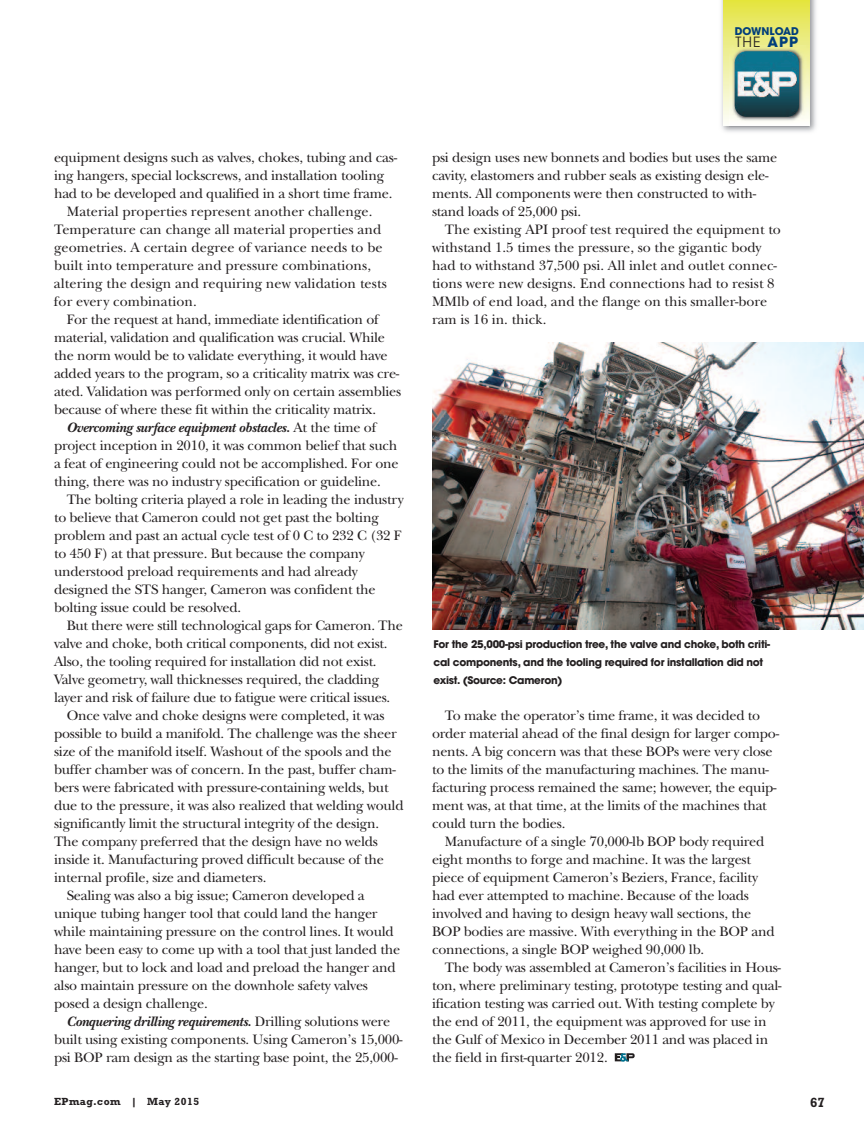
<style>
.page{position:relative;width:864px;height:1134px;background:#fff}
.page>*{position:absolute;margin:0;border:0;box-sizing:border-box;transform-origin:0 0}
.t1{font:14.25px/18px "New Baskerville";letter-spacing:-.015em;color:#231f20}
.t2{font:14.25px "New Baskerville";letter-spacing:.005em;color:#231f20}
.t3{font:italic 700 14.25px "New Baskerville";letter-spacing:-.015em;color:#231f20}
.t4{font:14.1px "Avant Garde";color:#231f20}
.t5{font:700 13.5px "Rockwell Std";color:#231f20}
.t6{font:700 10.5px/18px "Avant Garde";letter-spacing:-.025em;color:#231f20}
.t7{font:700 10.5px "Rockwell Std";letter-spacing:.05em;color:#231f20}
.t8{font:700 10.5px "Avant Garde";color:#013e7b}
.s1{font-weight:700;color:#013e7b}
.s2{font-weight:400;font-style:normal}
</style>
<div class="page">
<svg style="left:615px;top:1053px;width:20px;height:9px"></svg>
<img style="left:721px;top:0;width:95px;height:132px">
<div style="left:724px;top:0;width:86px;height:126px;background:linear-gradient(to bottom,#e3e445,#fcfdfa)"></div>
<img style="left:729px;top:46px;width:80px;height:81px">
<img style="left:735px;top:51px;width:64px;height:66px;border-radius:12px">
<img style="left:432px;top:342px;width:432px;height:287px">
<p class="t8" style="left:735px;top:28px;width:66px">DOWNLOAD</p>
<p class="t4" style="left:735px;top:37px;width:64px">THE <span class="s1">APP</span></p>
<p class="t1" style="left:54px;top:150px;width:345px">equipment designs such as valves, chokes, tubing and cas-</p>
<p class="t1" style="left:54px;top:168px;width:332px">ing hangers, special lockscrews, and installation tooling</p>
<p class="t1" style="left:54px;top:186px;width:340px">had to be developed and qualified in a short time frame.</p>
<p class="t2" style="left:67px;top:206px;width:307px">Material properties represent another challenge.</p>
<p class="t2" style="left:54px;top:224px;width:329px">Temperature can change all material properties and</p>
<p class="t2" style="left:54px;top:242px;width:330px">geometries. A certain degree of variance needs to be</p>
<p class="t2" style="left:54px;top:260px;width:319px">built into temperature and pressure combinations,</p>
<p class="t2" style="left:54px;top:278px;width:334px">altering the design and requiring new validation tests</p>
<p class="t2" style="left:54px;top:296px;width:144px">for every combination.</p>
<p class="t1" style="left:67px;top:312px;width:313px">For the request at hand, immediate identification of</p>
<p class="t1" style="left:54px;top:330px;width:333px">material, validation and qualification was crucial. While</p>
<p class="t1" style="left:54px;top:348px;width:335px">the norm would be to validate everything, it would have</p>
<p class="t1" style="left:54px;top:366px;width:347px">added years to the program, so a criticality matrix was cre-</p>
<p class="t1" style="left:54px;top:384px;width:349px">ated. Validation was performed only on certain assemblies</p>
<p class="t1" style="left:54px;top:402px;width:324px">because of where these fit within the criticality matrix.</p>
<p class="t3" style="left:67px;top:423px;width:311px">Overcoming surface equipment obstacles. <span class="s2">At the time of</span></p>
<p class="t1" style="left:54px;top:438px;width:345px">project inception in 2010, it was common belief that such</p>
<p class="t1" style="left:54px;top:456px;width:346px">a feat of engineering could not be accomplished. For one</p>
<p class="t1" style="left:54px;top:474px;width:328px">thing, there was no industry specification or guideline.</p>
<p class="t1" style="left:67px;top:492px;width:339px">The bolting criteria played a role in leading the industry</p>
<p class="t1" style="left:54px;top:510px;width:326px">to believe that Cameron could not get past the bolting</p>
<p class="t1" style="left:54px;top:528px;width:349px">problem and past an actual cycle test of 0 C to 232 C (32 F</p>
<p class="t1" style="left:54px;top:546px;width:312px">to 450 F) at that pressure. But because the company</p>
<p class="t1" style="left:54px;top:564px;width:305px">understood preload requirements and had already</p>
<p class="t1" style="left:54px;top:582px;width:323px">designed the STS hanger, Cameron was confident the</p>
<p class="t1" style="left:54px;top:600px;width:189px">bolting issue could be resolved.</p>
<p class="t1" style="left:67px;top:618px;width:338px">But there were still technological gaps for Cameron. The</p>
<p class="t1" style="left:54px;top:636px;width:335px">valve and choke, both critical components, did not exist.</p>
<p class="t1" style="left:54px;top:654px;width:324px">Also, the tooling required for installation did not exist.</p>
<p class="t1" style="left:54px;top:672px;width:327px">Valve geometry, wall thicknesses required, the cladding</p>
<p class="t1" style="left:54px;top:690px;width:338px">layer and risk of failure due to fatigue were critical issues.</p>
<p class="t1" style="left:67px;top:708px;width:319px">Once valve and choke designs were completed, it was</p>
<p class="t1" style="left:54px;top:726px;width:344px">possible to build a manifold. The challenge was the sheer</p>
<p class="t1" style="left:54px;top:744px;width:339px">size of the manifold itself. Washout of the spools and the</p>
<p class="t1" style="left:54px;top:762px;width:344px">buffer chamber was of concern. In the past, buffer cham-</p>
<p class="t1" style="left:54px;top:780px;width:336px">bers were fabricated with pressure-containing welds, but</p>
<p class="t1" style="left:54px;top:798px;width:351px">due to the pressure, it was also realized that welding would</p>
<p class="t1" style="left:54px;top:816px;width:327px">significantly limit the structural integrity of the design.</p>
<p class="t1" style="left:54px;top:834px;width:325px">The company preferred that the design have no welds</p>
<p class="t1" style="left:54px;top:852px;width:331px">inside it. Manufacturing proved difficult because of the</p>
<p class="t1" style="left:54px;top:870px;width:214px">internal profile, size and diameters.</p>
<p class="t1" style="left:67px;top:888px;width:299px">Sealing was also a big issue; Cameron developed a</p>
<p class="t1" style="left:54px;top:906px;width:325px">unique tubing hanger tool that could land the hanger</p>
<p class="t1" style="left:54px;top:924px;width:341px">while maintaining pressure on the control lines. It would</p>
<p class="t1" style="left:54px;top:942px;width:348px">have been easy to come up with a tool that just landed the</p>
<p class="t1" style="left:54px;top:960px;width:343px">hanger, but to lock and load and preload the hanger and</p>
<p class="t1" style="left:54px;top:978px;width:316px">also maintain pressure on the downhole safety valves</p>
<p class="t1" style="left:54px;top:996px;width:155px">posed a design challenge.</p>
<p class="t3" style="left:67px;top:1017px;width:325px">Conquering drilling requirements. <span class="s2">Drilling solutions were</span></p>
<p class="t1" style="left:54px;top:1032px;width:350px">built using existing components. Using Cameron’s 15,000-</p>
<p class="t1" style="left:54px;top:1050px;width:345px">psi BOP ram design as the starting base point, the 25,000-</p>
<p class="t1" style="left:432px;top:150px;width:347px">psi design uses new bonnets and bodies but uses the same cavity, elastomers and rubber seals as existing design ele&shy;ments. All components were then constructed to with&shy;stand loads of 25,000 psi.</p>
<p class="t1" style="left:432px;top:222px;width:350px;text-indent:13px">The existing API proof test required the equipment to withstand 1.5 times the pressure, so the gigantic body had to withstand 37,500 psi. All inlet and outlet connec&shy;tions were new designs. End connections had to resist 8<br>MMlb of end load, and the flange on this smaller-bore ram is 16 in. thick.</p>
<p class="t6" style="left:433px;top:637px;width:338px">For the 25,000-psi production tree, the valve and choke, both criti&shy;cal components, and the tooling required for installation did not exist. (Source: Cameron)</p>
<p class="t1" style="left:432px;top:708px;width:349px;text-indent:13px">To make the operator’s time frame, it was decided to order material ahead of the final design for larger compo&shy;nents. A big concern was that these BOPs were very close to the limits of the manufacturing machines. The manu&shy;facturing process remained the same; however, the equip&shy;ment was, at that time, at the limits of the machines that could turn the bodies.</p>
<p class="t1" style="left:432px;top:834px;width:344px;text-indent:13px">Manufacture of a single 70,000-lb BOP body required eight months to forge and machine. It was the largest piece of equipment Cameron’s Beziers, France, facility had ever attempted to machine. Because of the loads involved and having to design heavy wall sections, the BOP bodies are massive. With everything in the BOP and connections, a single BOP weighed 90,000 lb.</p>
<p class="t1" style="left:432px;top:960px;width:351px;text-indent:13px">The body was assembled at Cameron’s facilities in Hous&shy;ton, where preliminary testing, prototype testing and qual&shy;ification testing was carried out. With testing complete by the end of 2011, the equipment was approved for use in the Gulf of Mexico in December 2011 and was placed in the field in first-quarter 2012.</p>
<p class="t7" style="left:54px;top:1098px;width:147px">EPmag.com | May 2015</p>
<p class="t5" style="left:810px;top:1098px;width:16px">67</p>
</div>
